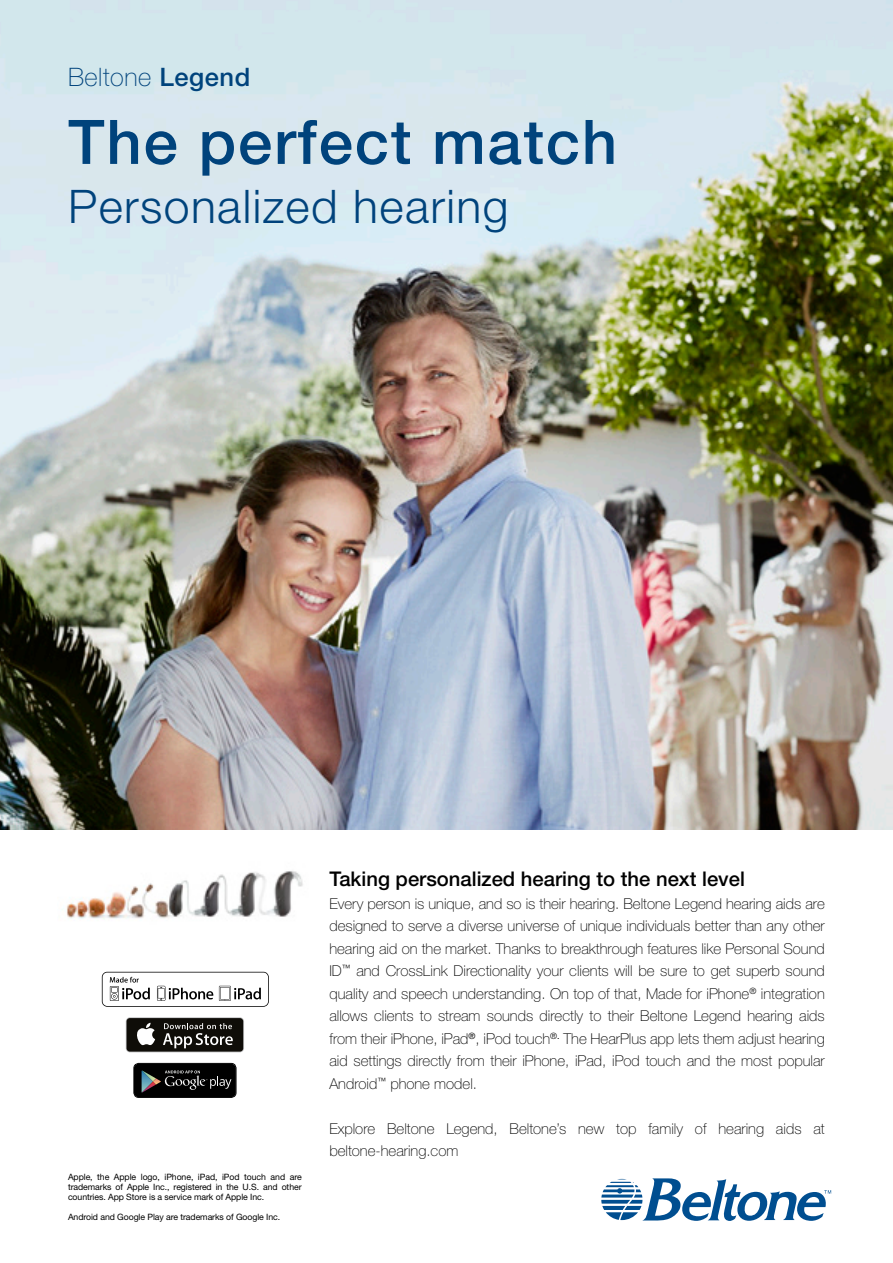
<style>
.page{position:relative;width:893px;height:1263px;background:#fff}
.page>*{position:absolute;margin:0;border:0;box-sizing:border-box;transform-origin:0 0}
.Headline_Medium{font:500 61.5px "Helvetica Neue LT Pro";letter-spacing:.03em;color:#00437c}
.Headline_Light{font:300 46.35px "Helvetica Neue LT Pro";letter-spacing:.03em;color:#00437c}
.Product_description{font:100 25.5px "Helvetica Neue LT Pro";letter-spacing:.02em;color:#00437c}
.Subheader_Medium{font:500 20.25px "Helvetica Neue LT Pro";color:#000}
.Copy{font:100 15px/22.5px "Helvetica Neue LT Pro";color:#000;text-align:justify}
.Legal_Text{font:8.7px/10.2px "Helvetica Neue LT Pro";letter-spacing:-.01em;color:#000;text-align:justify}
.s1{font-weight:500}
</style>
<div class="page">
<img style="left:0;top:0;width:893px;height:829px">
<img style="left:66px;top:871px;width:237px;height:48px">
<svg style="left:601px;top:1178px;width:230px;height:43px"></svg>
<svg style="left:102px;top:972px;width:167px;height:35px"></svg>
<svg style="left:126px;top:1017px;width:118px;height:35px"></svg>
<div style="left:127px;top:1018px;width:116px;height:33px;background:#0f0d08;border-radius:3px"></div>
<svg style="left:137px;top:1023px;width:18px;height:22px"></svg>
<svg style="left:163px;top:1023px;width:70px;height:25px"></svg>
<svg style="left:135px;top:1065px;width:100px;height:31px;background:#1b1c1c"></svg>
<div style="left:133px;top:1063px;width:104px;height:35px;border:1px solid #000;border-radius:5px"></div>
<p class="Product_description" style="left:68px;top:63px;width:184px">Beltone <span class="s1">Legend</span></p>
<p class="Headline_Medium" style="left:68px;top:105px;width:551px">The perfect match</p>
<p class="Headline_Light" style="left:68px;top:178px;width:442px">Personalized hearing</p>
<p class="Legal_Text" style="left:68px;top:1171px;width:235px">Apple, the Apple logo, iPhone, iPad, iPod touch and are trademarks of Apple Inc., registered in the U.S. and other countries. App Store is a service mark of Apple Inc.</p>
<p class="Legal_Text" style="left:68px;top:1212px;width:214px">Android and Google Play are trademarks of Google Inc.</p>
<p class="Subheader_Medium" style="left:329px;top:867px;width:417px">Taking personalized hearing to the next level</p>
<p class="Copy" style="left:329px;top:892px;width:497px">Every person is unique, and so is their hearing. Beltone Legend hearing aids are designed to serve a diverse universe of unique individuals better than any other hearing aid on the market. Thanks to breakthrough features like Personal Sound ID<sup>™</sup> and CrossLink Directionality your clients will be sure to get superb sound quality and speech understanding. On top of that, Made for iPhone<sup>®</sup> integration allows clients to stream sounds directly to their Beltone Legend hearing aids from their iPhone, iPad<sup>®</sup>, iPod touch<sup>®</sup><sup>.</sup> The HearPlus app lets them adjust hearing aid settings directly from their iPhone, iPad, iPod touch and the most popular Android<sup>™</sup> phone model.</p>
<p class="Copy" style="left:329px;top:1117px;width:497px">Explore Beltone Legend, Beltone’s new top family of hearing aids at beltone-hearing.com</p>
</div>
